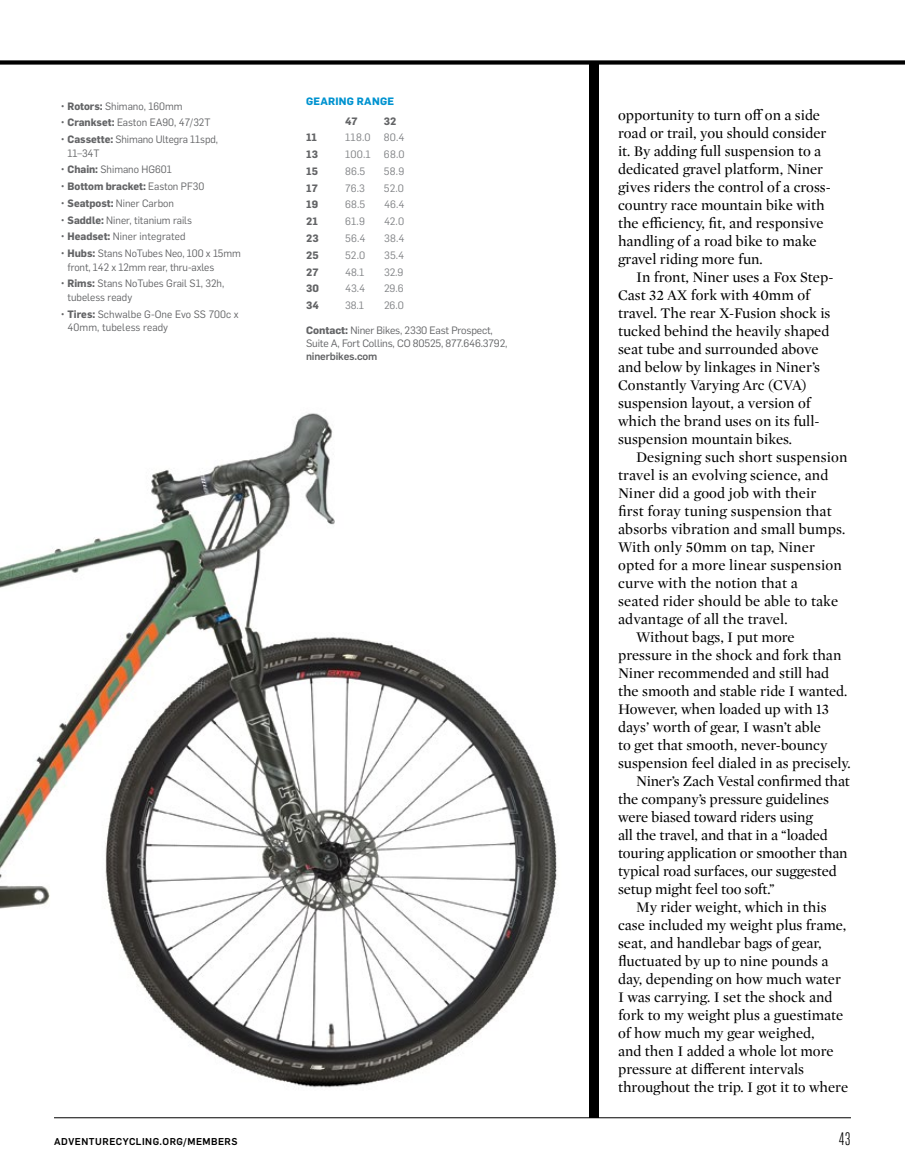
<style>
.page{position:relative;width:905px;height:1175px;background:#fff}
.page>*{position:absolute;margin:0;border:0;box-sizing:border-box;transform-origin:0 0}
.t1{font:18px "Heroic Condensed";color:#000}
.t2{font:15px/18px "Mercury Display";color:#000}
.t3{font:10.5px/13.5px "Flama";color:#636466}
.t4{font:10.5px/16.8px "Flama";letter-spacing:.015em;color:#808285}
.t5{font:700 10.5px/16.8px "Flama";letter-spacing:-.005em;color:#636466}
.t6{font:500 10.5px "Flama";letter-spacing:-.015em;color:#636466}
.t7{font:700 10.5px "Flama";letter-spacing:.025em;color:#0093d0}
.t8{font:500 9.75px "Flama";letter-spacing:.05em;color:#000}
.s1{font-weight:700}
.s2{font-weight:400}
</style>
<div class="page">
<hr style="left:54px;top:1117px;width:796px;height:1px;background:#000">
<img style="left:0;top:413px;width:558px;height:675px">
<hr style="left:0;top:61px;width:904px;height:3px;background:#000">
<div style="left:589px;top:62px;width:9px;height:1055px;background:#000"></div>
<p class="t3" style="left:61px;top:98px;width:123px">• <span class="s1">Rotors:</span> Shimano, 160mm</p>
<p class="t3" style="left:61px;top:115px;width:151px">• <span class="s1">Crankset:</span> Easton EA90, 47/32T</p>
<p class="t3" style="left:68px;top:132px;width:152px;text-indent:-7px">• <span class="s1">Cassette:</span> Shimano Ultegra 11spd,<br>11–34T</p>
<p class="t3" style="left:61px;top:162px;width:113px">• <span class="s1">Chain:</span> Shimano HG601</p>
<p class="t5" style="left:61px;top:177px;width:145px"><span class="s2">•</span> Bottom bracket: <span class="s2">Easton PF30</span></p>
<p class="t3" style="left:61px;top:196px;width:115px">• <span class="s1">Seatpost:</span> Niner Carbon</p>
<p class="t3" style="left:61px;top:212px;width:133px">• <span class="s1">Saddle:</span> Niner, titanium rails</p>
<p class="t3" style="left:61px;top:229px;width:126px">• <span class="s1">Headset:</span> Niner integrated</p>
<p class="t3" style="left:68px;top:246px;width:175px;text-indent:-7px">• <span class="s1">Hubs:</span> Stans NoTubes Neo, 100 x 15mm front, 142 x 12mm rear, thru-axles</p>
<p class="t3" style="left:68px;top:276px;width:158px;text-indent:-7px">• <span class="s1">Rims:</span> Stans NoTubes Grail S1, 32h, tubeless ready</p>
<p class="t3" style="left:68px;top:306px;width:173px;text-indent:-7px">• <span class="s1">Tires:</span> Schwalbe G-One Evo SS 700c x<br>40mm, tubeless ready</p>
<p class="t7" style="left:306px;top:94px;width:89px">GEARING RANGE</p>
<p class="t5" style="left:345px;top:112px;width:14px">47</p>
<p class="t5" style="left:384px;top:112px;width:14px">32</p>
<p class="t5" style="left:306px;top:128px;width:13px">11</p>
<p class="t4" style="left:345px;top:128px;width:27px">118.0</p>
<p class="t4" style="left:384px;top:128px;width:22px">80.4</p>
<p class="t5" style="left:306px;top:145px;width:13px">13</p>
<p class="t4" style="left:345px;top:145px;width:27px">100.1</p>
<p class="t4" style="left:384px;top:145px;width:22px">68.0</p>
<p class="t5" style="left:306px;top:162px;width:13px">15</p>
<p class="t4" style="left:345px;top:162px;width:22px">86.5</p>
<p class="t4" style="left:384px;top:162px;width:22px">58.9</p>
<p class="t5" style="left:306px;top:179px;width:13px">17</p>
<p class="t4" style="left:345px;top:179px;width:21px">76.3</p>
<p class="t4" style="left:384px;top:179px;width:22px">52.0</p>
<p class="t5" style="left:306px;top:195px;width:13px">19</p>
<p class="t4" style="left:345px;top:196px;width:22px">68.5</p>
<p class="t4" style="left:384px;top:196px;width:22px">46.4</p>
<p class="t5" style="left:306px;top:212px;width:13px">21</p>
<p class="t4" style="left:345px;top:212px;width:21px">61.9</p>
<p class="t4" style="left:384px;top:212px;width:22px">42.0</p>
<p class="t5" style="left:306px;top:229px;width:14px">23</p>
<p class="t4" style="left:345px;top:229px;width:22px">56.4</p>
<p class="t4" style="left:384px;top:229px;width:22px">38.4</p>
<p class="t5" style="left:306px;top:246px;width:14px">25</p>
<p class="t4" style="left:345px;top:246px;width:22px">52.0</p>
<p class="t4" style="left:384px;top:246px;width:22px">35.4</p>
<p class="t5" style="left:306px;top:263px;width:14px">27</p>
<p class="t4" style="left:345px;top:263px;width:21px">48.1</p>
<p class="t4" style="left:384px;top:263px;width:21px">32.9</p>
<p class="t5" style="left:306px;top:279px;width:14px">30<br>34</p>
<p class="t4" style="left:345px;top:280px;width:22px">43.4<br>38.1</p>
<p class="t4" style="left:384px;top:280px;width:21px">29.6<br>26.0</p>
<p class="t3" style="left:306px;top:323px;width:203px;line-height:12.8px"><span class="s1">Contact:</span> Niner Bikes, 2330 East Prospect,<br>Suite A, Fort Collins, CO 80525, 877.646.3792,</p>
<p class="t6" style="left:306px;top:348px;width:73px">ninerbikes.com</p>
<p class="t2" style="left:618px;top:105px;width:214px">opportunity to turn off on a side road or trail, you should consider it. By adding full suspension to a dedicated gravel platform, Niner gives riders the control of a cross&shy;country race mountain bike with the efficiency, fit, and responsive handling of a road bike to make gravel riding more fun.</p>
<p class="t2" style="left:618px;top:267px;width:217px;text-indent:18px">In front, Niner uses a Fox Step-<br>Cast 32 AX fork with 40mm of travel. The rear X-Fusion shock is tucked behind the heavily shaped seat tube and surrounded above and below by linkages in Niner’s<br>Constantly Varying Arc (CVA) suspension layout, a version of which the brand uses on its full&shy;suspension mountain bikes.</p>
<p class="t2" style="left:636px;top:447px;width:213px">Designing such short suspension</p>
<p class="t2" style="left:618px;top:465px;width:212px">travel is an evolving science, and</p>
<p class="t2" style="left:618px;top:483px;width:200px">Niner did a good job with their</p>
<p class="t2" style="left:618px;top:501px;width:215px">first foray tuning suspension that</p>
<p class="t2" style="left:618px;top:519px;width:229px">absorbs vibration and small bumps.</p>
<p class="t2" style="left:618px;top:537px;width:198px">With only 50mm on tap, Niner</p>
<p class="t2" style="left:618px;top:555px;width:225px">opted for a more linear suspension</p>
<p class="t2" style="left:618px;top:573px;width:181px">curve with the notion that a</p>
<p class="t2" style="left:618px;top:591px;width:222px">seated rider should be able to take</p>
<p class="t2" style="left:618px;top:609px;width:171px">advantage of all the travel.</p>
<p class="t2" style="left:636px;top:627px;width:160px">Without bags, I put more</p>
<p class="t2" style="left:618px;top:645px;width:225px">pressure in the shock and fork than</p>
<p class="t2" style="left:618px;top:663px;width:213px">Niner recommended and still had</p>
<p class="t2" style="left:618px;top:681px;width:231px">the smooth and stable ride I wanted.</p>
<p class="t2" style="left:618px;top:699px;width:212px">However, when loaded up with 13</p>
<p class="t2" style="left:618px;top:717px;width:204px">days’ worth of gear, I wasn’t able</p>
<p class="t2" style="left:618px;top:735px;width:211px">to get that smooth, never-bouncy</p>
<p class="t2" style="left:618px;top:753px;width:234px">suspension feel dialed in as precisely.</p>
<p class="t2" style="left:636px;top:771px;width:215px">Niner’s Zach Vestal confirmed that</p>
<p class="t2" style="left:618px;top:789px;width:212px">the company’s pressure guidelines</p>
<p class="t2" style="left:618px;top:807px;width:196px">were biased toward riders using</p>
<p class="t2" style="left:618px;top:825px;width:211px">all the travel, and that in a “loaded</p>
<p class="t2" style="left:618px;top:843px;width:231px">touring application or smoother than</p>
<p class="t2" style="left:618px;top:861px;width:220px">typical road surfaces, our suggested</p>
<p class="t2" style="left:618px;top:879px;width:158px">setup might feel too soft.”</p>
<p class="t2" style="left:636px;top:897px;width:192px">My rider weight, which in this</p>
<p class="t2" style="left:618px;top:915px;width:230px">case included my weight plus frame,</p>
<p class="t2" style="left:618px;top:933px;width:205px">seat, and handlebar bags of gear,</p>
<p class="t2" style="left:618px;top:951px;width:212px">fluctuated by up to nine pounds a</p>
<p class="t2" style="left:618px;top:969px;width:224px">day, depending on how much water</p>
<p class="t2" style="left:618px;top:987px;width:216px">I was carrying. I set the shock and</p>
<p class="t2" style="left:618px;top:1005px;width:227px">fork to my weight plus a guestimate</p>
<p class="t2" style="left:618px;top:1023px;width:198px">of how much my gear weighed,</p>
<p class="t2" style="left:618px;top:1041px;width:217px">and then I added a whole lot more</p>
<p class="t2" style="left:618px;top:1059px;width:187px">pressure at different intervals</p>
<p class="t2" style="left:618px;top:1077px;width:232px">throughout the trip. I got it to where</p>
<p class="t8" style="left:54px;top:1134px;width:185px">ADVENTURECYCLING.ORG/MEMBERS</p>
<p class="t1" style="left:838px;top:1128px;width:14px">43</p>
</div>
